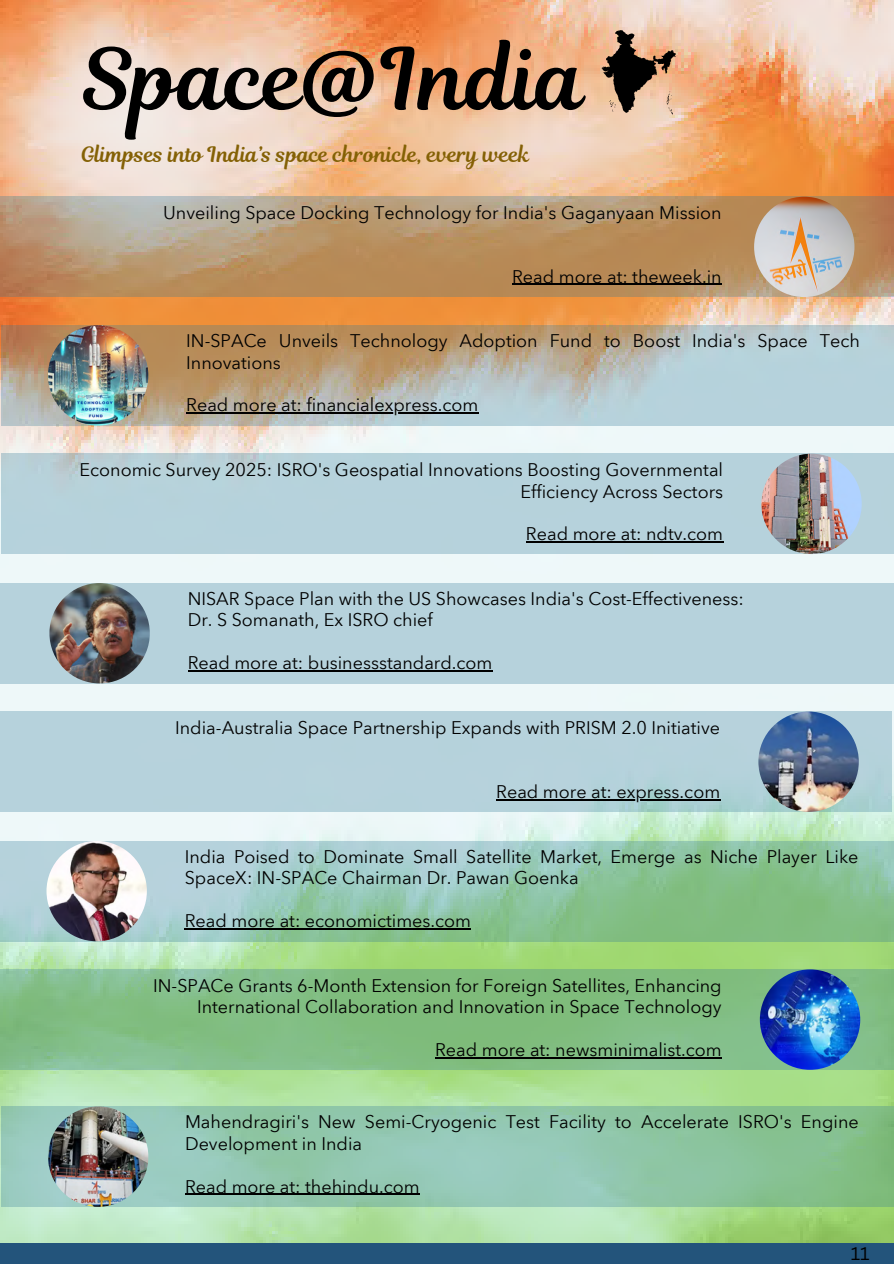
<style>
.page{position:relative;width:894px;height:1264px;background:#fff}
.page>*{position:absolute;margin:0;border:0;box-sizing:border-box;transform-origin:0 0}
.t1{font:84.6px "Magnolia Script";color:#000}
.t2{font:21px "Magnolia Script";color:#846105}
.t3{font:18px/21.3px "Avenir Next Arabic";color:#000}
.t4{font:17.85px "Canva Sans";color:#000}
</style>
<div class="page">
<img style="left:0;top:0;width:893px;height:1243px">
<div style="left:0;top:1243px;width:893px;height:20px;background:#23547b"></div>
<svg style="left:601px;top:30px;width:74px;height:84px;background:#997b65"></svg>
<svg style="left:0;top:196px;width:893px;height:101px;background:#b7946b"></svg>
<img style="left:753px;top:197px;width:101px;height:100px;border-radius:50%">
<svg style="left:1px;top:325px;width:892px;height:100px;background:#b6b2a3"></svg>
<img style="left:48px;top:325px;width:100px;height:100px;border-radius:50%">
<div style="left:1px;top:454px;width:892px;height:100px;background:#b6d2dc"></div>
<img style="left:761px;top:453px;width:100px;height:101px;border-radius:50%">
<div style="left:0;top:583px;width:893px;height:100px;background:#b6d2dc"></div>
<img style="left:49px;top:583px;width:101px;height:100px;border-radius:50%">
<div style="left:0;top:711px;width:891px;height:101px;background:#b6d2dc"></div>
<img style="left:758px;top:711px;width:100px;height:101px;border-radius:50%">
<svg style="left:0;top:841px;width:893px;height:100px;background:#95c6ac"></svg>
<img style="left:46px;top:841px;width:101px;height:100px;border-radius:50%">
<svg style="left:0;top:969px;width:893px;height:100px;background:#81bc83"></svg>
<img style="left:759px;top:969px;width:101px;height:100px;border-radius:50%">
<svg style="left:1px;top:1105px;width:892px;height:101px;background:#90c5a9"></svg>
<img style="left:48px;top:1106px;width:100px;height:100px;border-radius:50%">
<hr style="left:512px;top:284px;width:209px;height:1px;background:#000">
<hr style="left:186px;top:412px;width:292px;height:1px;background:#000">
<hr style="left:526px;top:541px;width:197px;height:1px;background:#000">
<hr style="left:188px;top:670px;width:115px;height:1px;background:#000">
<hr style="left:308px;top:670px;width:184px;height:1px;background:#000">
<hr style="left:496px;top:799px;width:224px;height:1px;background:#000">
<hr style="left:185px;top:928px;width:286px;height:1px;background:#000">
<hr style="left:435px;top:1057px;width:286px;height:1px;background:#000">
<hr style="left:185px;top:1193px;width:115px;height:1px;background:#000">
<hr style="left:305px;top:1193px;width:114px;height:1px;background:#000">
<p class="t1" style="left:81px;top:20px;width:505px">Space@India</p>
<p class="t2" style="left:81px;top:140px;width:450px">Glimpses into India’s space chronicle, every week</p>
<p class="t3" style="left:163px;top:202px;width:560px">Unveiling Space Docking Technology for India's Gaganyaan Mission</p>
<p class="t3" style="left:512px;top:266px;width:211px">Read more at: theweek.in</p>
<p class="t3" style="left:186px;top:330px;width:675px">IN-SPACe Unveils Technology Adoption Fund to Boost India's Space Tech<br>Innovations</p>
<p class="t3" style="left:186px;top:394px;width:293px">Read more at: financialexpress.com</p>
<p class="t3" style="left:79px;top:459px;width:645px;text-align:right">Economic Survey 2025: ISRO's Geospatial Innovations Boosting Governmental<br>Efficiency Across Sectors</p>
<p class="t3" style="left:526px;top:523px;width:199px">Read more at: ndtv.com</p>
<p class="t3" style="left:188px;top:588px;width:557px">NISAR Space Plan with the US Showcases India's Cost-Effectiveness:</p>
<p class="t3" style="left:188px;top:609px;width:246px">Dr. S Somanath, Ex ISRO chief</p>
<p class="t3" style="left:188px;top:652px;width:306px">Read more at: businessstandard.com</p>
<p class="t3" style="left:175px;top:717px;width:546px">India-Australia Space Partnership Expands with PRISM 2.0 Initiative</p>
<p class="t3" style="left:496px;top:781px;width:225px">Read more at: express.com</p>
<p class="t3" style="left:185px;top:846px;width:675px">India Poised to Dominate Small Satellite Market, Emerge as Niche Player Like<br>SpaceX: IN-SPACe Chairman Dr. Pawan Goenka</p>
<p class="t3" style="left:185px;top:910px;width:288px">Read more at: economictimes.com</p>
<p class="t3" style="left:153px;top:975px;width:570px;text-align:right">IN-SPACe Grants 6-Month Extension for Foreign Satellites, Enhancing<br>International Collaboration and Innovation in Space Technology</p>
<p class="t3" style="left:435px;top:1039px;width:288px">Read more at: newsminimalist.com</p>
<p class="t3" style="left:185px;top:1111px;width:675px">Mahendragiri's New Semi-Cryogenic Test Facility to Accelerate ISRO's Engine<br>Development in India</p>
<p class="t3" style="left:185px;top:1175px;width:236px">Read more at: thehindu.com</p>
<p class="t4" style="left:850px;top:1241px;width:20px">11</p>
</div>
